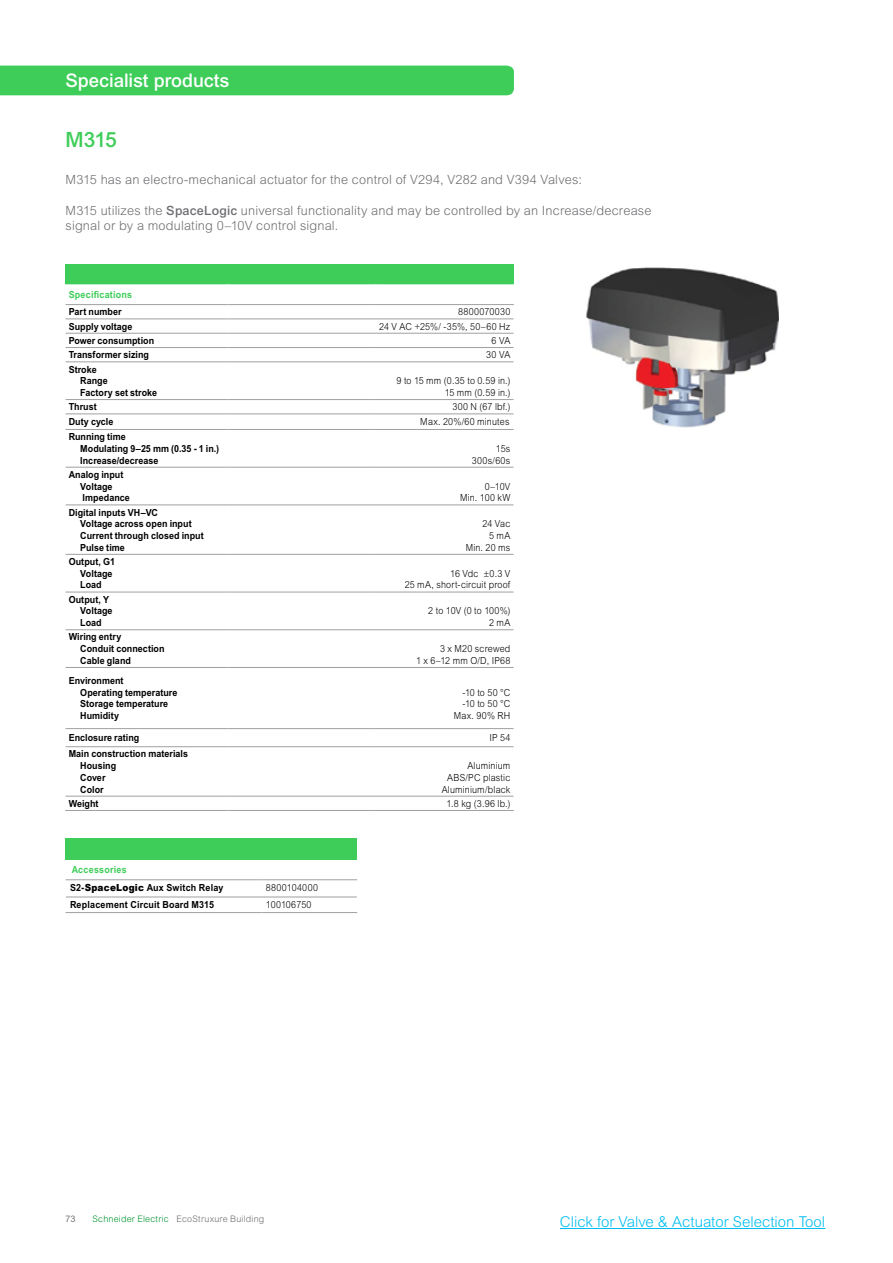
<style>
.page{position:relative;width:893px;height:1263px;background:#fff}
.page>*{position:absolute;margin:0;border:0;box-sizing:border-box;transform-origin:0 0}
.t1{font:500 21px "Arial MT Std";color:#3dcd58}
.t2{font:500 18.75px "Arial MT Std";letter-spacing:-.005em;color:#fff}
.t3{font:300 15px "Arial MT Std";color:#00bdf2}
.t4{font:300 12.75px/15.3px "Arial MT Std";letter-spacing:.015em;color:#6d6e71}
.t5{font:700 9.75px/11.7px "Arial MT Pro";letter-spacing:.005em;color:#000;scale:.92 1}
.t6{font:300 9.75px/11.7px "Arial MT Std";letter-spacing:.02em;color:#000;text-align:right;scale:.92 1}
.t7{font:700 9.75px/17.7px "Arial MT Pro";letter-spacing:.02em;color:#000101;scale:.92 1}
.t8{font:700 9.75px "Arial MT Pro";letter-spacing:.025em;color:#3dcd58;scale:.92 1}
.t9{font:300 9px "Arial MT Std";letter-spacing:.02em;color:#6d6e71}
.t10{font:9px "Arial Rounded MT Std";color:#6d6e71}
.s1{font-weight:500}
.s2{color:#3dcd58}
.s3{font-family:"Arial MT Black";font-weight:400}
.s4{color:#009530}
</style>
<div class="page">
<hr style="left:560px;top:1228px;width:265px;height:1px;background:#00bdf2">
<div style="left:0;top:66px;width:514px;height:29px;background:#3dcd58"></div>
<img style="left:586px;top:268px;width:193px;height:160px">
<div style="left:65px;top:264px;width:449px;height:20px;background:#3dcd58"></div>
<svg style="left:66px;top:284px;width:448px;height:512px"></svg>
<svg style="left:227px;top:284px;width:287px;height:20px"></svg>
<hr style="left:66px;top:304px;width:161px;height:1px;background:#9fa0a4">
<hr style="left:227px;top:304px;width:149px;height:1px;background:#9fa0a4">
<hr style="left:376px;top:304px;width:138px;height:1px;background:#9fa0a4">
<hr style="left:66px;top:319px;width:161px;height:1px;background:#9fa0a4">
<hr style="left:227px;top:319px;width:149px;height:1px;background:#9fa0a4">
<hr style="left:376px;top:319px;width:138px;height:1px;background:#9fa0a4">
<hr style="left:66px;top:333px;width:161px;height:1px;background:#9fa0a4">
<hr style="left:227px;top:333px;width:149px;height:1px;background:#9fa0a4">
<hr style="left:376px;top:333px;width:138px;height:1px;background:#9fa0a4">
<hr style="left:66px;top:347px;width:161px;height:1px;background:#9fa0a4">
<hr style="left:227px;top:347px;width:149px;height:1px;background:#9fa0a4">
<hr style="left:376px;top:347px;width:138px;height:1px;background:#9fa0a4">
<hr style="left:66px;top:362px;width:161px;height:1px;background:#9fa0a4">
<hr style="left:227px;top:362px;width:149px;height:1px;background:#9fa0a4">
<hr style="left:376px;top:362px;width:138px;height:1px;background:#9fa0a4">
<hr style="left:66px;top:399px;width:161px;height:1px;background:#9fa0a4">
<hr style="left:227px;top:399px;width:149px;height:1px;background:#9fa0a4">
<hr style="left:376px;top:399px;width:138px;height:1px;background:#9fa0a4">
<hr style="left:66px;top:414px;width:161px;height:1px;background:#9fa0a4">
<hr style="left:227px;top:414px;width:149px;height:1px;background:#9fa0a4">
<hr style="left:376px;top:414px;width:138px;height:1px;background:#9fa0a4">
<hr style="left:66px;top:429px;width:161px;height:1px;background:#9fa0a4">
<hr style="left:227px;top:429px;width:149px;height:1px;background:#9fa0a4">
<hr style="left:376px;top:429px;width:138px;height:1px;background:#9fa0a4">
<hr style="left:66px;top:467px;width:161px;height:1px;background:#9fa0a4">
<hr style="left:227px;top:467px;width:149px;height:1px;background:#9fa0a4">
<hr style="left:376px;top:467px;width:138px;height:1px;background:#9fa0a4">
<hr style="left:66px;top:505px;width:161px;height:1px;background:#9fa0a4">
<hr style="left:227px;top:505px;width:149px;height:1px;background:#9fa0a4">
<hr style="left:376px;top:505px;width:138px;height:1px;background:#9fa0a4">
<hr style="left:66px;top:554px;width:161px;height:1px;background:#9fa0a4">
<hr style="left:227px;top:554px;width:149px;height:1px;background:#9fa0a4">
<hr style="left:376px;top:554px;width:138px;height:1px;background:#9fa0a4">
<hr style="left:66px;top:592px;width:161px;height:1px;background:#9fa0a4">
<hr style="left:227px;top:592px;width:149px;height:1px;background:#9fa0a4">
<hr style="left:376px;top:592px;width:138px;height:1px;background:#9fa0a4">
<hr style="left:66px;top:629px;width:161px;height:1px;background:#9fa0a4">
<hr style="left:227px;top:629px;width:149px;height:1px;background:#9fa0a4">
<hr style="left:376px;top:629px;width:138px;height:1px;background:#9fa0a4">
<hr style="left:66px;top:667px;width:161px;height:1px;background:#9fa0a4">
<hr style="left:227px;top:667px;width:149px;height:1px;background:#9fa0a4">
<hr style="left:376px;top:667px;width:138px;height:1px;background:#9fa0a4">
<hr style="left:66px;top:728px;width:161px;height:1px;background:#9fa0a4">
<hr style="left:227px;top:728px;width:149px;height:1px;background:#9fa0a4">
<hr style="left:376px;top:728px;width:138px;height:1px;background:#9fa0a4">
<hr style="left:66px;top:746px;width:161px;height:1px;background:#9fa0a4">
<hr style="left:227px;top:746px;width:149px;height:1px;background:#9fa0a4">
<hr style="left:376px;top:746px;width:138px;height:1px;background:#9fa0a4">
<hr style="left:66px;top:796px;width:161px;height:1px;background:#9fa0a4">
<hr style="left:227px;top:796px;width:149px;height:1px;background:#9fa0a4">
<hr style="left:376px;top:796px;width:138px;height:1px;background:#9fa0a4">
<hr style="left:65px;top:810px;width:162px;height:1px;background:#9fa0a4">
<hr style="left:227px;top:810px;width:149px;height:1px;background:#9fa0a4">
<hr style="left:376px;top:810px;width:138px;height:1px;background:#9fa0a4">
<div style="left:66px;top:838px;width:291px;height:22px;background:#3dcd58"></div>
<svg style="left:65px;top:879px;width:292px;height:18px"></svg>
<hr style="left:66px;top:879px;width:196px;height:1px;background:#9fa0a4">
<hr style="left:262px;top:879px;width:95px;height:1px;background:#9fa0a4">
<hr style="left:66px;top:897px;width:196px;height:1px;background:#9fa0a4">
<hr style="left:262px;top:897px;width:95px;height:1px;background:#9fa0a4">
<hr style="left:66px;top:912px;width:196px;height:1px;background:#9fa0a4">
<hr style="left:262px;top:912px;width:95px;height:1px;background:#9fa0a4">
<h2 class="t2" style="left:66px;top:69px;width:165px">Specialist products</h2>
<h1 class="t1" style="left:66px;top:127px;width:53px">M315</h1>
<h3 class="t4" style="left:66px;top:172px;width:518px">M315 has an electro-mechanical actuator for the control of V294, V282 and V394 Valves:</h3>
<h3 class="t4" style="left:66px;top:203px;width:587px">M315 utilizes the <span class="s1">SpaceLogic</span> universal functionality and may be controlled by an Increase/decrease signal or by a modulating 0–10V control signal.</h3>
<p class="t8" style="left:69px;top:289px;width:71px">Specifications</p>
<p class="t5" style="left:69px;top:306px;width:59px">Part number</p>
<p class="t6" style="left:458px;top:306px;width:58px">8800070030</p>
<p class="t5" style="left:69px;top:321px;width:71px">Supply voltage</p>
<p class="t6" style="left:379px;top:320px;width:144px">24 V AC +25%/ -35%, 50–60 Hz</p>
<p class="t5" style="left:69px;top:335px;width:94px">Power consumption</p>
<p class="t6" style="left:492px;top:335px;width:22px">6 VA</p>
<p class="t5" style="left:69px;top:349px;width:89px">Transformer sizing</p>
<p class="t6" style="left:486px;top:349px;width:28px">30 VA</p>
<p class="t5" style="left:80px;top:364px;width:85px;text-indent:-12px">Stroke<br>Range<br>Factory set stroke</p>
<p class="t6" style="left:396px;top:375px;width:125px">9 to 15 mm (0.35 to 0.59 in.)<br>15 mm (0.59 in.)</p>
<p class="t5" style="left:69px;top:401px;width:32px">Thrust</p>
<p class="t6" style="left:452px;top:401px;width:65px">300 N (67 lbf.)</p>
<p class="t5" style="left:69px;top:416px;width:50px">Duty cycle</p>
<p class="t6" style="left:420px;top:416px;width:98px">Max. 20%/60 minutes</p>
<p class="t5" style="left:80px;top:431px;width:152px;text-indent:-12px">Running time<br>Modulating 9–25 mm (0.35 - 1 in.)<br>Increase/decrease</p>
<p class="t6" style="left:472px;top:443px;width:43px">15s<br>300s/60s</p>
<p class="t5" style="left:80px;top:469px;width:55px;text-indent:-12px">Analog input<br>Voltage<br>Impedance</p>
<p class="t6" style="left:460px;top:480px;width:56px">0–10V<br>Min. 100 kW</p>
<p class="t5" style="left:80px;top:507px;width:136px;text-indent:-12px">Digital inputs VH–VC<br>Voltage across open input<br>Current through closed input<br>Pulse time</p>
<p class="t6" style="left:466px;top:518px;width:50px">24 Vac<br>5 mA<br>Min. 20 ms</p>
<p class="t5" style="left:80px;top:556px;width:39px;text-indent:-12px">Output, G1<br>Voltage<br>Load</p>
<p class="t6" style="left:405px;top:567px;width:116px">16 Vdc ±0.3 V<br>25 mA, short-circuit proof</p>
<p class="t5" style="left:80px;top:594px;width:37px;text-indent:-12px">Output, Y<br>Voltage<br>Load</p>
<p class="t6" style="left:428px;top:605px;width:91px">2 to 10V (0 to 100%)<br>2 mA</p>
<p class="t5" style="left:80px;top:631px;width:93px;text-indent:-12px">Wiring entry<br>Conduit connection<br>Cable gland</p>
<p class="t6" style="left:416px;top:643px;width:104px">3 x M20 screwed<br>1 x 6–12 mm O/D, IP68</p>
<p class="t5" style="left:80px;top:675px;width:107px;text-indent:-12px">Environment<br>Operating temperature<br>Storage temperature<br>Humidity</p>
<p class="t6" style="left:454px;top:686px;width:63px">-10 to 50 °C -10 to 50 °C<br>Max. 90% RH</p>
<p class="t5" style="left:69px;top:732px;width:78px">Enclosure rating</p>
<p class="t6" style="left:489px;top:732px;width:24px">IP 54</p>
<p class="t5" style="left:80px;top:748px;width:119px;text-indent:-12px">Main construction materials<br>Housing<br>Cover<br>Color</p>
<p class="t6" style="left:442px;top:760px;width:76px">Aluminium<br>ABS/PC plastic<br>Aluminium/black</p>
<p class="t5" style="left:69px;top:798px;width:34px">Weight</p>
<p class="t6" style="left:447px;top:797px;width:71px">1.8 kg (3.96 lb.)</p>
<p class="t7" style="left:70px;top:861px;width:168px"><span class="s2">Accessories<br></span>S2-<span class="s3">SpaceLogic</span> Aux Switch Relay</p>
<p class="t6" style="left:266px;top:882px;width:58px">8800104000</p>
<p class="t7" style="left:70px;top:896px;width:158px">Replacement Circuit Board M315</p>
<p class="t6" style="left:266px;top:899px;width:51px">100106750</p>
<p class="t10" style="left:65px;top:1213px;width:12px">73</p>
<p class="t9" style="left:92px;top:1213px;width:173px"><span class="s4">Schneider Electric</span> EcoStruxure Building</p>
<h3 class="t3" style="left:560px;top:1213px;width:267px">Click for Valve &amp; Actuator Selection Tool</h3>
</div>
